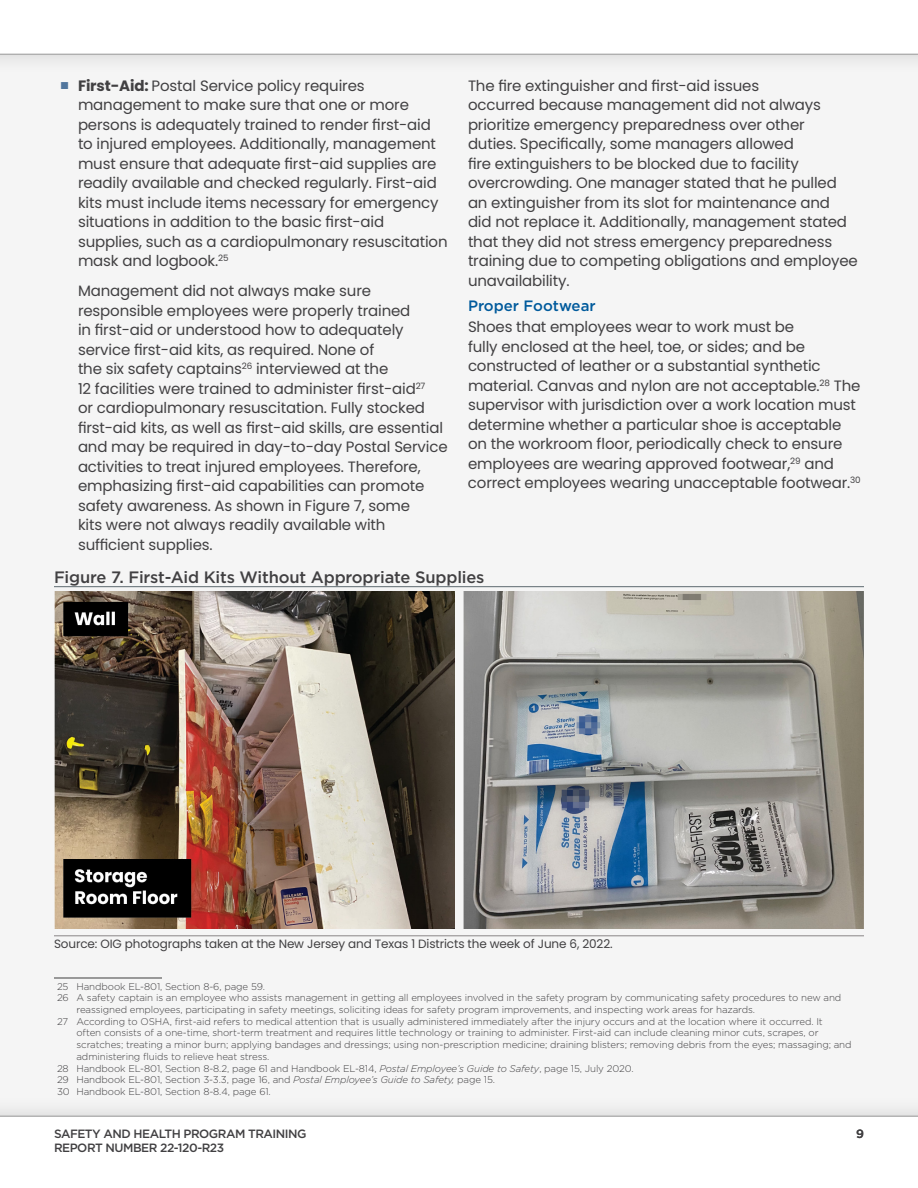
<style>
.page{position:relative;width:918px;height:1188px;background:#fff}
.page>*{position:absolute;margin:0;border:0;box-sizing:border-box;transform-origin:0 0}
.t1{font:500 16.5px "Gotham";letter-spacing:-.01em;color:#414042}
.t2{font:15px/19.5px "Poppins";letter-spacing:-.01em;color:#414042}
.t3{font:500 15px "Gotham";color:#005a9c}
.t4{font:12px "Poppins";letter-spacing:-.01em;color:#414042}
.t5{font:500 12px "Gotham";letter-spacing:-.04em;color:#414042}
.t6{font:300 9.75px "Gotham";letter-spacing:-.01em;color:#414042}
.s1{font-family:"Arial";color:#51769d}
.s2{font-weight:700}
.s3{font-style:italic}
</style>
<div class="page">
<div style="left:0;top:0;width:918px;height:75px;background:#eee"></div>
<div style="left:0;top:0;width:918px;height:54px;background:#fff"></div>
<div style="left:0;top:1095px;width:918px;height:93px;background:#efefef"></div>
<div style="left:0;top:1116px;width:918px;height:72px;background:#fff"></div>
<hr style="left:54px;top:978px;width:108px;height:1px;background:#3e3e3e">
<hr style="left:54px;top:586px;width:810px;height:1px;background:#5d696f">
<hr style="left:54px;top:936px;width:810px;height:1px;background:#8a8687">
<img style="left:54px;top:592px;width:810px;height:336px">
<p class="t2" style="left:78px;top:76px;width:371px;text-indent:-18px"><span class="s1">■</span> <span class="s2">First-Aid:</span> Postal Service policy requires management to make sure that one or more persons is adequately trained to render first-aid to injured employees. Additionally, management must ensure that adequate first-aid supplies are readily available and checked regularly. First-aid kits must include items necessary for emergency situations in addition to the basic first-aid supplies, such as a cardiopulmonary resuscitation mask and logbook.<sup>25</sup></p>
<p class="t2" style="left:78px;top:281px;width:371px">Management did not always make sure responsible employees were properly trained<br>in first-aid or understood how to adequately service first-aid kits, as required. None of<br>the six safety captains<sup>26</sup> interviewed at the<br>12 facilities were trained to administer first-aid<sup>27<br></sup>or cardiopulmonary resuscitation. Fully stocked first-aid kits, as well as first-aid skills, are essential and may be required in day-to-day Postal Service activities to treat injured employees. Therefore, emphasizing first-aid capabilities can promote safety awareness. As shown in Figure 7, some<br>kits were not always readily available with sufficient supplies.</p>
<p class="t2" style="left:468px;top:76px;width:391px">The fire extinguisher and first-aid issues<br>occurred because management did not always prioritize emergency preparedness over other<br>duties. Specifically, some managers allowed<br>fire extinguishers to be blocked due to facility overcrowding. One manager stated that he pulled an extinguisher from its slot for maintenance and<br>did not replace it. Additionally, management stated that they did not stress emergency preparedness training due to competing obligations and employee unavailability.</p>
<p class="t3" style="left:468px;top:297px;width:129px">Proper Footwear</p>
<p class="t2" style="left:468px;top:317px;width:394px">Shoes that employees wear to work must be<br>fully enclosed at the heel, toe, or sides; and be constructed of leather or a substantial synthetic material. Canvas and nylon are not acceptable.<sup>28</sup> The supervisor with jurisdiction over a work location must determine whether a particular shoe is acceptable on the workroom floor, periodically check to ensure employees are wearing approved footwear,<sup>29</sup> and correct employees wearing unacceptable footwear.<sup>30</sup></p>
<p class="t1" style="left:54px;top:568px;width:432px">Figure 7. First-Aid Kits Without Appropriate Supplies</p>
<p class="t4" style="left:54px;top:937px;width:560px">Source: OIG photographs taken at the New Jersey and Texas 1 Districts the week of June 6, 2022.</p>
<p class="t6" style="left:57px;top:981px;width:210px">25 Handbook EL-801, Section 8-6, page 59.</p>
<p class="t6" style="left:57px;top:993px;width:786px">26 A safety captain is an employee who assists management in getting all employees involved in the safety program by communicating safety procedures to new and</p>
<p class="t6" style="left:76px;top:1004px;width:680px">reassigned employees, participating in safety meetings, soliciting ideas for safety program improvements, and inspecting work areas for hazards.</p>
<p class="t6" style="left:57px;top:1016px;width:767px">27 According to OSHA, first-aid refers to medical attention that is usually administered immediately after the injury occurs and at the location where it occurred. It</p>
<p class="t6" style="left:76px;top:1028px;width:744px">often consists of a one-time, short-term treatment and requires little technology or training to administer. First-aid can include cleaning minor cuts, scrapes, or</p>
<p class="t6" style="left:76px;top:1039px;width:777px">scratches; treating a minor burn; applying bandages and dressings; using non-prescription medicine; draining blisters; removing debris from the eyes; massaging; and</p>
<p class="t6" style="left:76px;top:1051px;width:194px">administering fluids to relieve heat stress.</p>
<p class="t6" style="left:57px;top:1063px;width:578px">28 Handbook EL-801, Section 8-8.2, page 61 and Handbook EL-814, <span class="s3">Postal Employee’s Guide to Safety</span>, page 15, July 2020.</p>
<p class="t6" style="left:57px;top:1075px;width:440px">29 Handbook EL-801, Section 3-3.3, page 16, and <span class="s3">Postal Employee’s Guide to Safety,</span> page 15.</p>
<p class="t6" style="left:57px;top:1086px;width:215px">30 Handbook EL-801, Section 8-8.4, page 61.</p>
<p class="t5" style="left:54px;top:1127px;width:254px">SAFETY AND HEALTH PROGRAM TRAINING</p>
<p class="t5" style="left:856px;top:1127px;width:9px">9</p>
<p class="t5" style="left:54px;top:1141px;width:172px">REPORT NUMBER 22-120-R23</p>
</div>
